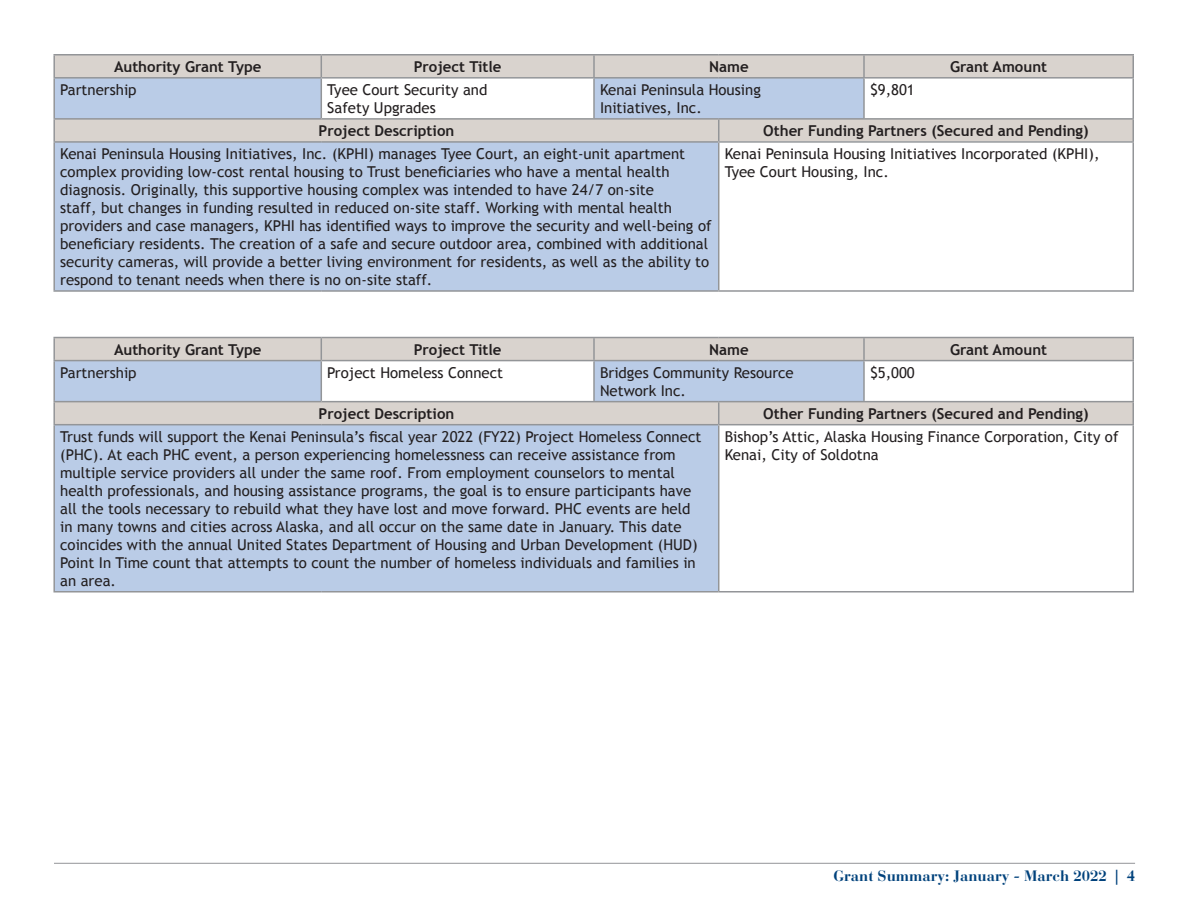
<style>
.page{position:relative;width:1188px;height:918px;background:#fff}
.page>*{position:absolute;margin:0;border:0;box-sizing:border-box;transform-origin:0 0}
.MHT_chart_style_-_bo{font:15px/18px "Trebuchet MS";color:#231f20}
.MHT_chart_style_-_he{font:700 15px "Trebuchet MS";color:#231f20}
.t1{font:700 15px "Bauer Bodoni";color:#01427c}
</style>
<div class="page">
<hr style="left:54px;top:863px;width:1081px;height:1px;background:#939598">
<svg style="left:55px;top:56px;width:1077px;height:85px;fill:#d9d3ce"></svg>
<svg style="left:55px;top:79px;width:809px;height:211px;background:#bdcce3"></svg>
<div style="left:321px;top:78px;width:273px;height:41px;background:#fff"></div>
<div style="left:719px;top:142px;width:414px;height:149px;background:#fff"></div>
<hr style="left:593px;top:55px;width:2px;height:22px;background:#939598">
<hr style="left:593px;top:79px;width:2px;height:39px;background:#939598">
<hr style="left:863px;top:55px;width:2px;height:22px;background:#939598">
<hr style="left:863px;top:79px;width:2px;height:39px;background:#939598">
<svg style="left:718px;top:120px;width:1px;height:21px"></svg>
<hr style="left:718px;top:143px;width:1px;height:147px;background:#939598">
<hr style="left:1132px;top:55px;width:2px;height:22px;background:#939598">
<hr style="left:1132px;top:79px;width:2px;height:39px;background:#939598">
<hr style="left:1132px;top:120px;width:2px;height:21px;background:#939598">
<hr style="left:1132px;top:143px;width:2px;height:147px;background:#939598">
<hr style="left:53px;top:54px;width:268px;height:2px;background:#939598">
<hr style="left:53px;top:55px;width:2px;height:22px;background:#939598">
<hr style="left:321px;top:54px;width:273px;height:2px;background:#939598">
<svg style="left:321px;top:55px;width:1px;height:22px"></svg>
<hr style="left:594px;top:54px;width:125px;height:2px;background:#939598">
<hr style="left:719px;top:54px;width:145px;height:2px;background:#939598">
<hr style="left:864px;top:54px;width:270px;height:2px;background:#939598">
<hr style="left:53px;top:77px;width:268px;height:2px;background:#939598">
<hr style="left:53px;top:79px;width:2px;height:39px;background:#939598">
<hr style="left:321px;top:77px;width:273px;height:2px;background:#939598">
<hr style="left:321px;top:79px;width:1px;height:39px;background:#939598">
<hr style="left:594px;top:77px;width:125px;height:2px;background:#939598">
<hr style="left:719px;top:77px;width:145px;height:2px;background:#939598">
<hr style="left:864px;top:77px;width:270px;height:2px;background:#939598">
<hr style="left:53px;top:120px;width:2px;height:21px;background:#939598">
<hr style="left:53px;top:143px;width:2px;height:147px;background:#939598">
<hr style="left:53px;top:118px;width:268px;height:2px;background:#939598">
<hr style="left:321px;top:118px;width:273px;height:2px;background:#939598">
<hr style="left:594px;top:118px;width:125px;height:2px;background:#939598">
<hr style="left:719px;top:118px;width:145px;height:2px;background:#939598">
<hr style="left:864px;top:118px;width:270px;height:2px;background:#939598">
<hr style="left:53px;top:141px;width:268px;height:2px;background:#939598">
<hr style="left:321px;top:141px;width:273px;height:2px;background:#939598">
<hr style="left:594px;top:141px;width:125px;height:2px;background:#939598">
<hr style="left:719px;top:141px;width:145px;height:2px;background:#939598">
<hr style="left:864px;top:141px;width:270px;height:2px;background:#939598">
<hr style="left:53px;top:290px;width:268px;height:2px;background:#939598">
<hr style="left:321px;top:290px;width:273px;height:2px;background:#939598">
<hr style="left:594px;top:290px;width:125px;height:2px;background:#939598">
<hr style="left:719px;top:290px;width:145px;height:2px;background:#939598">
<hr style="left:864px;top:290px;width:270px;height:2px;background:#939598">
<svg style="left:55px;top:338px;width:1077px;height:86px;fill:#d9d3ce"></svg>
<svg style="left:55px;top:361px;width:809px;height:230px;background:#bdcce3"></svg>
<div style="left:321px;top:361px;width:273px;height:41px;background:#fff"></div>
<div style="left:719px;top:425px;width:414px;height:167px;background:#fff"></div>
<hr style="left:593px;top:338px;width:2px;height:22px;background:#939598">
<hr style="left:593px;top:361px;width:2px;height:40px;background:#939598">
<hr style="left:863px;top:338px;width:2px;height:22px;background:#939598">
<hr style="left:863px;top:361px;width:2px;height:40px;background:#939598">
<svg style="left:718px;top:402px;width:1px;height:22px"></svg>
<hr style="left:718px;top:425px;width:1px;height:166px;background:#939598">
<hr style="left:1132px;top:338px;width:2px;height:22px;background:#939598">
<hr style="left:1132px;top:361px;width:2px;height:40px;background:#939598">
<hr style="left:1132px;top:402px;width:2px;height:22px;background:#939598">
<hr style="left:1132px;top:425px;width:2px;height:166px;background:#939598">
<hr style="left:53px;top:337px;width:268px;height:1px;background:#939598">
<hr style="left:53px;top:338px;width:2px;height:22px;background:#939598">
<hr style="left:321px;top:337px;width:273px;height:1px;background:#939598">
<svg style="left:321px;top:338px;width:1px;height:22px"></svg>
<hr style="left:594px;top:337px;width:125px;height:1px;background:#939598">
<hr style="left:719px;top:337px;width:145px;height:1px;background:#939598">
<hr style="left:864px;top:337px;width:270px;height:1px;background:#939598">
<hr style="left:53px;top:360px;width:268px;height:1px;background:#939598">
<hr style="left:53px;top:361px;width:2px;height:40px;background:#939598">
<hr style="left:321px;top:360px;width:273px;height:1px;background:#939598">
<hr style="left:321px;top:361px;width:1px;height:40px;background:#939598">
<hr style="left:594px;top:360px;width:125px;height:1px;background:#939598">
<hr style="left:719px;top:360px;width:145px;height:1px;background:#939598">
<hr style="left:864px;top:360px;width:270px;height:1px;background:#939598">
<hr style="left:53px;top:402px;width:2px;height:22px;background:#939598">
<hr style="left:53px;top:425px;width:2px;height:166px;background:#939598">
<hr style="left:53px;top:401px;width:268px;height:1px;background:#939598">
<hr style="left:321px;top:401px;width:273px;height:1px;background:#939598">
<hr style="left:594px;top:401px;width:125px;height:1px;background:#939598">
<hr style="left:719px;top:401px;width:145px;height:1px;background:#939598">
<hr style="left:864px;top:401px;width:270px;height:1px;background:#939598">
<hr style="left:53px;top:424px;width:268px;height:1px;background:#939598">
<hr style="left:321px;top:424px;width:273px;height:1px;background:#939598">
<hr style="left:594px;top:424px;width:125px;height:1px;background:#939598">
<hr style="left:719px;top:424px;width:145px;height:1px;background:#939598">
<hr style="left:864px;top:424px;width:270px;height:1px;background:#939598">
<hr style="left:53px;top:591px;width:268px;height:2px;background:#939598">
<hr style="left:321px;top:591px;width:273px;height:2px;background:#939598">
<hr style="left:594px;top:591px;width:125px;height:2px;background:#939598">
<hr style="left:719px;top:591px;width:145px;height:2px;background:#939598">
<hr style="left:864px;top:591px;width:270px;height:2px;background:#939598">
<p class="MHT_chart_style_-_he" style="left:114px;top:57px;width:149px">Authority Grant Type</p>
<p class="MHT_chart_style_-_he" style="left:414px;top:57px;width:89px">Project Title</p>
<p class="MHT_chart_style_-_he" style="left:709px;top:57px;width:41px">Name</p>
<p class="MHT_chart_style_-_he" style="left:950px;top:57px;width:99px">Grant Amount</p>
<p class="MHT_chart_style_-_bo" style="left:60px;top:81px;width:78px">Partnership</p>
<p class="MHT_chart_style_-_bo" style="left:327px;top:81px;width:162px">Tyee Court Security and<br>Safety Upgrades</p>
<p class="MHT_chart_style_-_bo" style="left:600px;top:81px;width:162px">Kenai Peninsula Housing<br>Initiatives, Inc.</p>
<p class="MHT_chart_style_-_bo" style="left:870px;top:81px;width:46px">$9,801</p>
<p class="MHT_chart_style_-_he" style="left:319px;top:121px;width:137px">Project Description</p>
<p class="MHT_chart_style_-_he" style="left:763px;top:121px;width:327px">Other Funding Partners (Secured and Pending)</p>
<p class="MHT_chart_style_-_bo" style="left:60px;top:145px;width:653px">Kenai Peninsula Housing Initiatives, Inc. (KPHI) manages Tyee Court, an eight-unit apartment complex providing low-cost rental housing to Trust beneficiaries who have a mental health diagnosis. Originally, this supportive housing complex was intended to have 24/7 on-site<br>staff, but changes in funding resulted in reduced on-site staff. Working with mental health providers and case managers, KPHI has identified ways to improve the security and well-being of beneficiary residents. The creation of a safe and secure outdoor area, combined with additional security cameras, will provide a better living environment for residents, as well as the ability to respond to tenant needs when there is no on-site staff.</p>
<p class="MHT_chart_style_-_bo" style="left:725px;top:145px;width:376px">Kenai Peninsula Housing Initiatives Incorporated (KPHI),<br>Tyee Court Housing, Inc.</p>
<p class="MHT_chart_style_-_he" style="left:114px;top:340px;width:149px">Authority Grant Type</p>
<p class="MHT_chart_style_-_he" style="left:414px;top:340px;width:89px">Project Title</p>
<p class="MHT_chart_style_-_he" style="left:709px;top:340px;width:41px">Name</p>
<p class="MHT_chart_style_-_he" style="left:950px;top:340px;width:99px">Grant Amount</p>
<p class="MHT_chart_style_-_bo" style="left:60px;top:364px;width:78px">Partnership</p>
<p class="MHT_chart_style_-_bo" style="left:327px;top:364px;width:177px">Project Homeless Connect</p>
<p class="MHT_chart_style_-_bo" style="left:600px;top:364px;width:195px">Bridges Community Resource<br>Network Inc.</p>
<p class="MHT_chart_style_-_bo" style="left:870px;top:364px;width:46px">$5,000</p>
<p class="MHT_chart_style_-_he" style="left:319px;top:404px;width:137px">Project Description</p>
<p class="MHT_chart_style_-_he" style="left:763px;top:404px;width:327px">Other Funding Partners (Secured and Pending)</p>
<p class="MHT_chart_style_-_bo" style="left:60px;top:428px;width:643px">Trust funds will support the Kenai Peninsula’s fiscal year 2022 (FY22) Project Homeless Connect (PHC). At each PHC event, a person experiencing homelessness can receive assistance from multiple service providers all under the same roof. From employment counselors to mental health professionals, and housing assistance programs, the goal is to ensure participants have all the tools necessary to rebuild what they have lost and move forward. PHC events are held in many towns and cities across Alaska, and all occur on the same date in January. This date coincides with the annual United States Department of Housing and Urban Development (HUD)<br>Point In Time count that attempts to count the number of homeless individuals and families in an area.</p>
<p class="MHT_chart_style_-_bo" style="left:725px;top:428px;width:395px">Bishop’s Attic, Alaska Housing Finance Corporation, City of<br>Kenai, City of Soldotna</p>
<p class="t1" style="left:833px;top:866px;width:303px">Grant Summary: January - March 2022 | 4</p>
</div>
